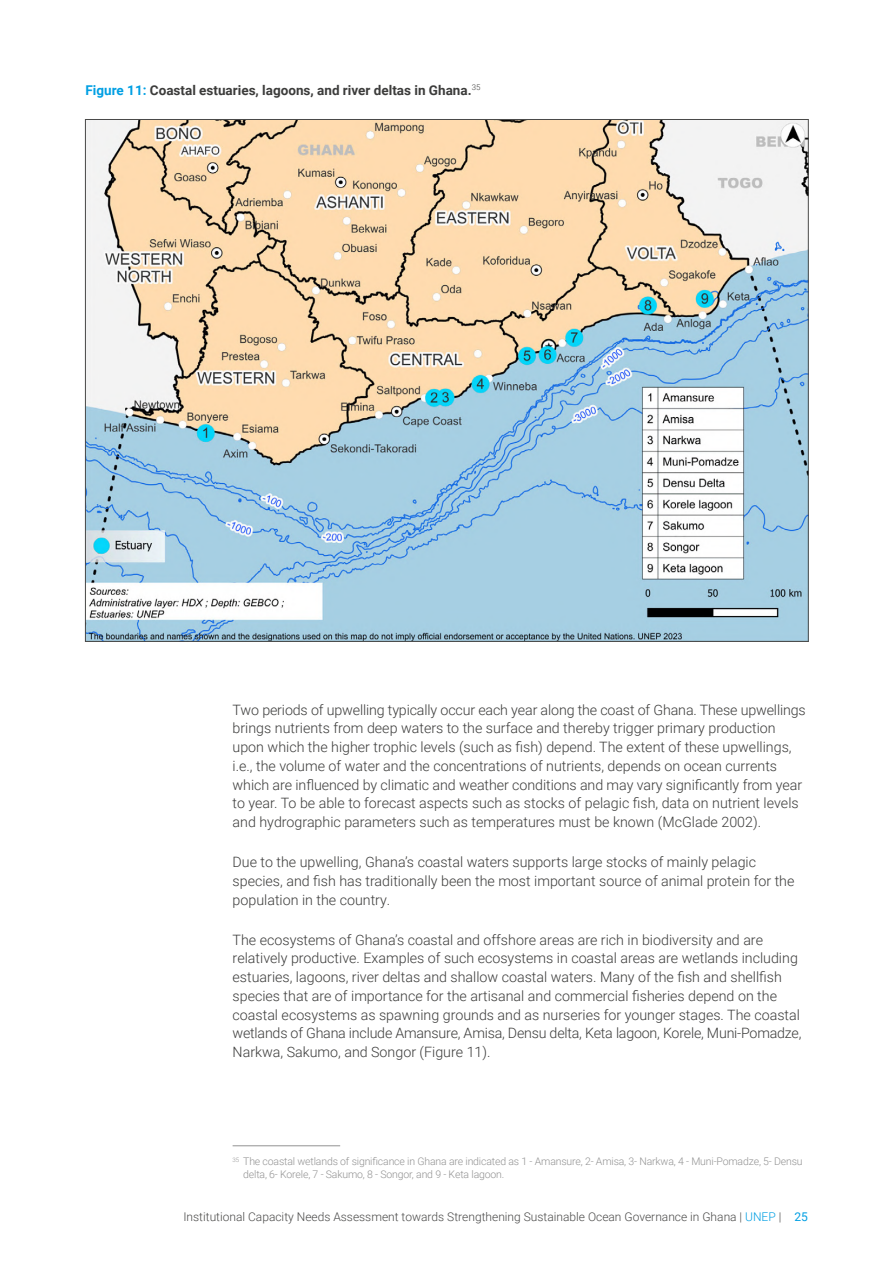
<style>
.page{position:relative;width:893px;height:1263px;background:#fff}
.page>*{position:absolute;margin:0;border:0;box-sizing:border-box;transform-origin:0 0}
.t1{font:300 14.25px/18.8px "Roboto";color:#3c3c3b}
.t2{font:700 13.5px "Roboto";color:#3c3c3b}
.t3{font:300 12px "Roboto";color:#4a4a49}
.t4{font:300 10.5px/12.8px "Roboto";letter-spacing:-.015em;color:#929292}
.s1{color:#009fe3}
.s2{font-weight:400;color:#009fe3}
</style>
<div class="page">
<img style="left:87px;top:121px;width:720px;height:519px">
<hr style="left:233px;top:1145px;width:107px;height:1px;background:#929292">
<p class="t2" style="left:85px;top:80px;width:396px"><span class="s1">Figure 11:</span> Coastal estuaries, lagoons, and river deltas in Ghana.<sup>35</sup></p>
<p class="t1" style="left:233px;top:700px;width:575px">Two periods of upwelling typically occur each year along the coast of Ghana. These upwellings brings nutrients from deep waters to the surface and thereby trigger primary production upon which the higher trophic levels (such as fish) depend. The extent of these upwellings, i.e., the volume of water and the concentrations of nutrients, depends on ocean currents which are influenced by climatic and weather conditions and may vary significantly from year to year. To be able to forecast aspects such as stocks of pelagic fish, data on nutrient levels and hydrographic parameters such as temperatures must be known (McGlade 2002).</p>
<p class="t1" style="left:233px;top:852px;width:563px">Due to the upwelling, Ghana’s coastal waters supports large stocks of mainly pelagic species, and fish has traditionally been the most important source of animal protein for the population in the country.</p>
<p class="t1" style="left:233px;top:930px;width:570px">The ecosystems of Ghana’s coastal and offshore areas are rich in biodiversity and are relatively productive. Examples of such ecosystems in coastal areas are wetlands including estuaries, lagoons, river deltas and shallow coastal waters. Many of the fish and shellfish species that are of importance for the artisanal and commercial fisheries depend on the coastal ecosystems as spawning grounds and as nurseries for younger stages. The coastal wetlands of Ghana include Amansure, Amisa, Densu delta, Keta lagoon, Korele, Muni-Pomadze, Narkwa, Sakumo, and Songor (Figure 11).</p>
<p class="t4" style="left:243px;top:1155px;width:561px;text-indent:-11px"><sup>35</sup> The coastal wetlands of significance in Ghana are indicated as 1 - Amansure, 2- Amisa, 3- Narkwa, 4 - Muni-Pomadze, 5- Densu delta, 6- Korele, 7 - Sakumo, 8 - Songor, and 9 - Keta lagoon.</p>
<p class="t3" style="left:183px;top:1208px;width:626px">Institutional Capacity Needs Assessment towards Strengthening Sustainable Ocean Governance in Ghana | <span class="s1">UNEP</span> | <span class="s2">25</span></p>
</div>
